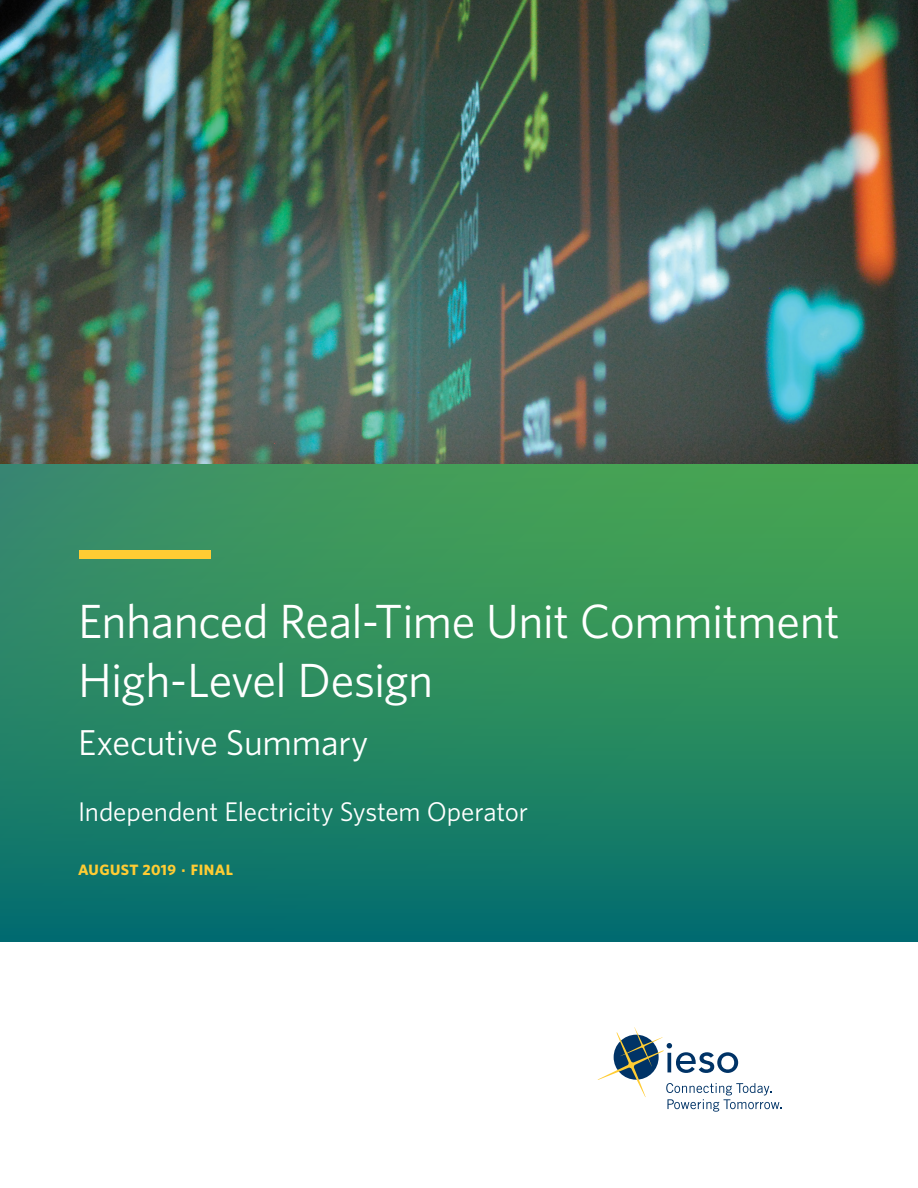
<style>
.page{position:relative;width:918px;height:1188px;background:#fff}
.page>*{position:absolute;margin:0;border:0;box-sizing:border-box;transform-origin:0 0}
.t1{font:48px/58.5px "Whitney";letter-spacing:-.015em;color:#fff}
.t2{font:36px "Whitney";letter-spacing:-.01em;color:#fff}
.t3{font:27px "Whitney";letter-spacing:-.005em;color:#fff}
.t4{font:700 15px "Whitney";letter-spacing:.03em;color:#fc3}
</style>
<div class="page">
<svg style="left:0;top:464px;width:918px;height:478px;background:#278862"></svg>
<div style="left:79px;top:550px;width:132px;height:9px;background:#fc3"></div>
<img style="left:0;top:0;width:918px;height:464px">
<svg style="left:598px;top:1027px;width:183px;height:85px"></svg>
<p class="t1" style="left:78px;top:591px;width:764px">Enhanced Real-Time Unit Commitment<br>High-Level Design</p>
<p class="t2" style="left:78px;top:719px;width:292px">Executive Summary</p>
<p class="t3" style="left:78px;top:794px;width:452px">Independent Electricity System Operator</p>
<p class="t4" style="left:78px;top:860px;width:157px">AUGUST 2019 · FINAL</p>
</div>
